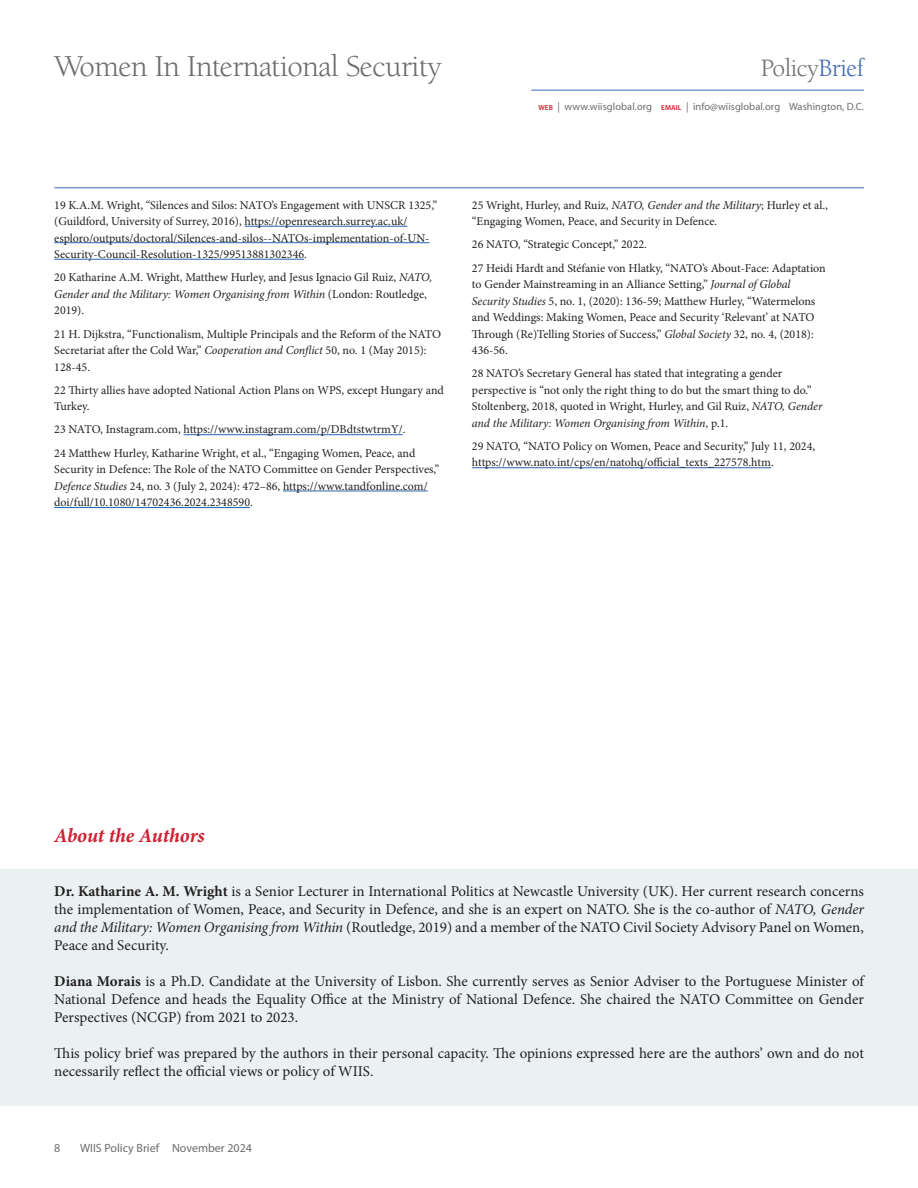
<style>
.page{position:relative;width:918px;height:1188px;background:#fff}
.page>*{position:absolute;margin:0;border:0;box-sizing:border-box;transform-origin:0 0}
.t1{font:30.9px "Berkeley Pro";letter-spacing:-.02em;color:#6c6d70}
.t2{font:25.5px "Berkeley Pro";letter-spacing:-.02em;color:#6c6d70}
.t3{font:italic 700 20.25px "Minion Pro";letter-spacing:-.005em;color:#d01f31}
.t4{font:15px/18px "Minion Pro";color:#231f20;text-align:justify}
.t5{font:12px/16.5px "Minion Pro";color:#231f20}
.t6{font:12px "Myriad Pro";color:#6c6d70}
.t7{font:10.5px "Myriad Pro";letter-spacing:.005em;color:#6c6d70}
.s1{color:#3d68b2}
.s2{font-weight:600;font-size:7.35px;color:#d01f31}
.s3{font-style:italic}
.s4{font-weight:700}
</style>
<div class="page">
<div style="left:0;top:869px;width:918px;height:237px;background:#ebf1f2"></div>
<hr style="left:531px;top:90px;width:333px;height:1px;background:#3d68b2">
<hr style="left:245px;top:226px;width:162px;height:1px;background:#2865b1">
<hr style="left:54px;top:242px;width:376px;height:1px;background:#2865b1">
<hr style="left:54px;top:259px;width:250px;height:1px;background:#2865b1">
<hr style="left:184px;top:434px;width:219px;height:1px;background:#2865b1">
<hr style="left:283px;top:491px;width:145px;height:1px;background:#2865b1">
<hr style="left:54px;top:507px;width:196px;height:1px;background:#2865b1">
<hr style="left:54px;top:187px;width:810px;height:1px;background:#3d68b2">
<hr style="left:472px;top:467px;width:299px;height:1px;background:#2865b1">
<h1 class="t1" style="left:54px;top:49px;width:389px">Women In International Security</h1>
<h2 class="t2" style="left:761px;top:54px;width:105px">Policy<span class="s1">Brief</span></h2>
<p class="t7" style="left:539px;top:100px;width:327px"><span class="s2">WEB</span> | www.wiisglobal.org <span class="s2">EMAIL</span> | info@wiisglobal.org Washington, D.C.</p>
<p class="t5" style="left:54px;top:196px;width:385px">19 K.A.M. Wright, “Silences and Silos: NATO’s Engagement with UNSCR 1325,” (Guildford, University of Surrey, 2016), https://openresearch.surrey.ac.uk/ esploro/outputs/doctoral/Silences-and-silos--NATOs-implementation-of-UN-Security-Council-Resolution-1325/99513881302346.</p>
<p class="t5" style="left:54px;top:269px;width:380px">20 Katharine A.M. Wright, Matthew Hurley, and Jesus Ignacio Gil Ruiz, <span class="s3">NATO,<br>Gender and the Military: Women Organising from Within</span> (London: Routledge,<br>2019).</p>
<p class="t5" style="left:54px;top:325px;width:388px">21 H. Dijkstra, “Functionalism, Multiple Principals and the Reform of the NATO<br>Secretariat after the Cold War,” <span class="s3">Cooperation and Conflict</span> 50, no. 1 (May 2015):<br>128-45.</p>
<p class="t5" style="left:54px;top:382px;width:391px">22 Thirty allies have adopted National Action Plans on WPS, except Hungary and<br>Turkey.</p>
<p class="t5" style="left:54px;top:418px;width:363px;line-height:23.2px">23 NATO, Instagram.com, https://www.instagram.com/p/DBdtstwtrmY/.<br>24 Matthew Hurley, Katharine Wright, et al., “Engaging Women, Peace, and</p>
<p class="t5" style="left:54px;top:461px;width:387px">Security in Defence: The Role of the NATO Committee on Gender Perspectives,”<br><span class="s3">Defence Studies</span> 24, no. 3 (July 2, 2024): 472–86, https://www.tandfonline.com/ doi/full/10.1080/14702436.2024.2348590.</p>
<p class="t5" style="left:472px;top:196px;width:358px">25 Wright, Hurley, and Ruiz, <span class="s3">NATO, Gender and the Military</span>; Hurley et al., “Engaging Women, Peace, and Security in Defence.</p>
<p class="t5" style="left:472px;top:233px;width:355px;line-height:23.2px">26 NATO, “Strategic Concept,” 2022.<br>27 Heidi Hardt and Stéfanie von Hlatky, “NATO’s About-Face: Adaptation</p>
<p class="t5" style="left:472px;top:276px;width:345px">to Gender Mainstreaming in an Alliance Setting,” <span class="s3">Journal of Global Security Studies</span> 5, no. 1, (2020): 136-59; Matthew Hurley, “Watermelons and Weddings: Making Women, Peace and Security ‘Relevant’ at NATO Through (Re)Telling Stories of Success,” <span class="s3">Global Society</span> 32, no. 4, (2018):<br>436-56.</p>
<p class="t5" style="left:472px;top:365px;width:352px">28 NATO’s Secretary General has stated that integrating a gender perspective is “not only the right thing to do but the smart thing to do.” Stoltenberg, 2018, quoted in Wright, Hurley, and Gil Ruiz, <span class="s3">NATO, Gender and the Military: Women Organising from Within</span>, p.1.</p>
<p class="t5" style="left:472px;top:438px;width:345px">29 NATO, “NATO Policy on Women, Peace and Security,” July 11, 2024, https://www.nato.int/cps/en/natohq/official_texts_227578.htm.</p>
<h3 class="t3" style="left:54px;top:821px;width:152px">About the Authors</h3>
<p class="t4" style="left:54px;top:882px;width:811px"><span class="s4">Dr. Katharine A. M. Wright</span> is a Senior Lecturer in International Politics at Newcastle University (UK). Her current research concerns the implementation of Women, Peace, and Security in Defence, and she is an expert on NATO. She is the co-author of <span class="s3">NATO, Gender and the Military: Women Organising from Within</span> (Routledge, 2019) and a member of the NATO Civil Society Advisory Panel on Women, Peace and Security.</p>
<p class="t4" style="left:54px;top:972px;width:811px"><span class="s4">Diana Morais</span> is a Ph.D. Candidate at the University of Lisbon. She currently serves as Senior Adviser to the Portuguese Minister of National Defence and heads the Equality Office at the Ministry of National Defence. She chaired the NATO Committee on Gender Perspectives (NCGP) from 2021 to 2023.</p>
<p class="t4" style="left:54px;top:1044px;width:811px">This policy brief was prepared by the authors in their personal capacity. The opinions expressed here are the authors’ own and do not necessarily reflect the official views or policy of WIIS.</p>
<p class="t6" style="left:54px;top:1140px;width:8px">8</p>
<p class="t6" style="left:80px;top:1140px;width:173px">WIIS Policy Brief November 2024</p>
</div>
